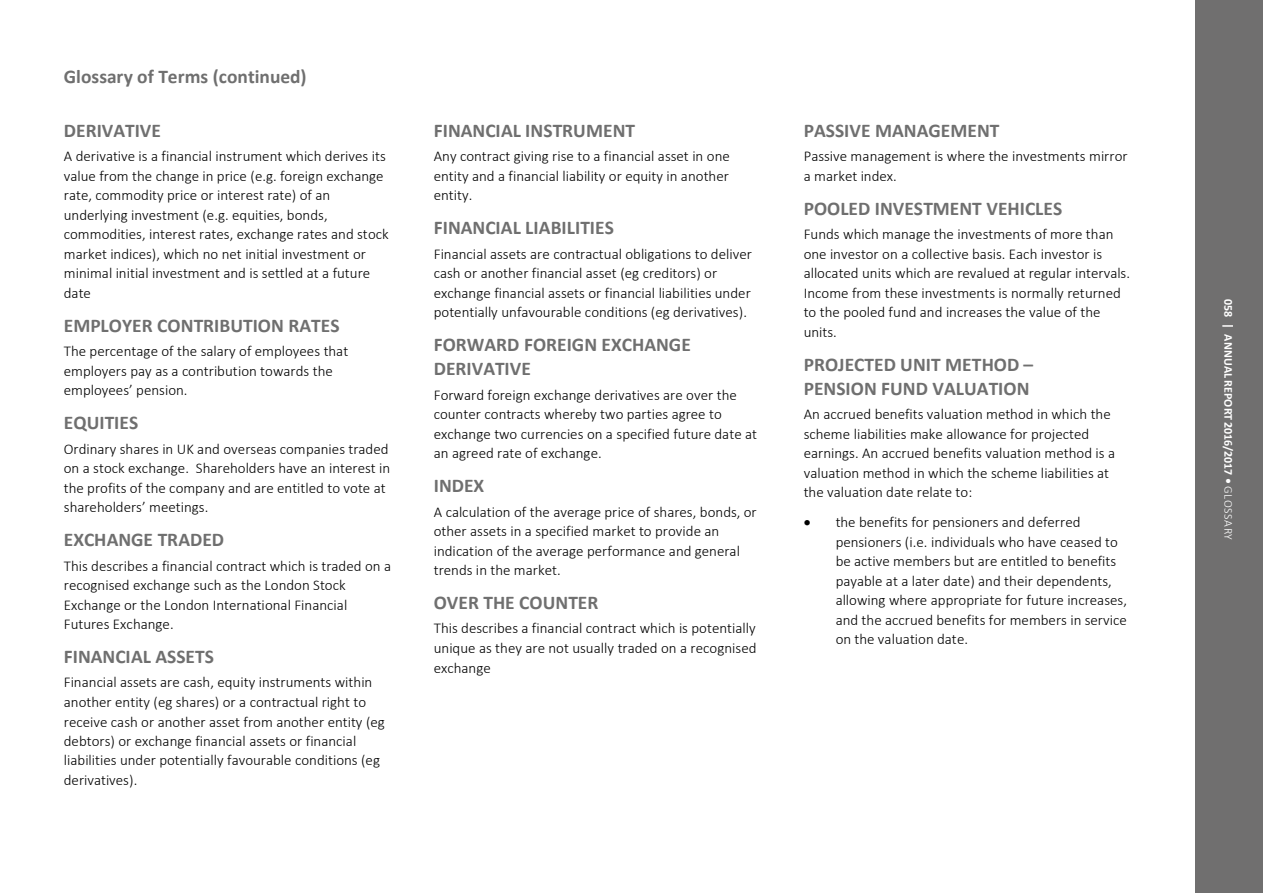
<style>
.page{position:relative;width:1263px;height:893px;background:#fff}
.page>*{position:absolute;margin:0;border:0;box-sizing:border-box;transform-origin:0 0}
.t1{font:700 19.5px/24.2px "Calibri";color:#6f6f6f}
.t2{font:300 15px/19.5px "Calibri";color:#000}
.t3{font:700 12px "Calibri";color:#fff}
.s1{font-weight:300}
</style>
<div class="page">
<div style="left:1195px;top:0;width:68px;height:893px;background:#706f6f"></div>
<svg style="left:1222px;top:325px;width:11px;height:2px"></svg>
<h1 class="t1" style="left:64px;top:64px;width:244px">Glossary of Terms (continued)</h1>
<h1 class="t1" style="left:64px;top:118px;width:98px">DERIVATIVE</h1>
<p class="t2" style="left:64px;top:146px;width:326px">A derivative is a financial instrument which derives its value from the change in price (e.g. foreign exchange rate, commodity price or interest rate) of an underlying investment (e.g. equities, bonds, commodities, interest rates, exchange rates and stock market indices), which no net initial investment or minimal initial investment and is settled at a future date</p>
<h1 class="t1" style="left:64px;top:313px;width:277px">EMPLOYER CONTRIBUTION RATES</h1>
<p class="t2" style="left:64px;top:341px;width:286px">The percentage of the salary of employees that employers pay as a contribution towards the employees’ pension.</p>
<h1 class="t1" style="left:64px;top:410px;width:76px">EQUITIES</h1>
<p class="t2" style="left:64px;top:439px;width:328px">Ordinary shares in UK and overseas companies traded on a stock exchange. Shareholders have an interest in the profits of the company and are entitled to vote at shareholders’ meetings.</p>
<h1 class="t1" style="left:64px;top:527px;width:162px">EXCHANGE TRADED</h1>
<p class="t2" style="left:64px;top:556px;width:329px">This describes a financial contract which is traded on a recognised exchange such as the London Stock Exchange or the London International Financial Futures Exchange.</p>
<h1 class="t1" style="left:64px;top:644px;width:152px">FINANCIAL ASSETS</h1>
<p class="t2" style="left:64px;top:673px;width:322px">Financial assets are cash, equity instruments within another entity (eg shares) or a contractual right to receive cash or another asset from another entity (eg debtors) or exchange financial assets or financial liabilities under potentially favourable conditions (eg derivatives).</p>
<h1 class="t1" style="left:434px;top:118px;width:203px">FINANCIAL INSTRUMENT</h1>
<p class="t2" style="left:434px;top:146px;width:297px;text-align:justify">Any contract giving rise to a financial asset in one entity and a financial liability or equity in another entity.</p>
<h1 class="t1" style="left:434px;top:215px;width:182px">FINANCIAL LIABILITIES</h1>
<p class="t2" style="left:434px;top:244px;width:320px">Financial assets are contractual obligations to deliver cash or another financial asset (eg creditors) or exchange financial assets or financial liabilities under potentially unfavourable conditions (eg derivatives).</p>
<h1 class="t1" style="left:434px;top:332px;width:258px">FORWARD FOREIGN EXCHANGE<br>DERIVATIVE</h1>
<p class="t2" style="left:434px;top:385px;width:325px">Forward foreign exchange derivatives are over the counter contracts whereby two parties agree to exchange two currencies on a specified future date at an agreed rate of exchange.</p>
<h1 class="t1" style="left:434px;top:473px;width:52px">INDEX</h1>
<p class="t2" style="left:434px;top:502px;width:324px">A calculation of the average price of shares, bonds, or other assets in a specified market to provide an indication of the average performance and general trends in the market.</p>
<h1 class="t1" style="left:434px;top:590px;width:166px">OVER THE COUNTER</h1>
<p class="t2" style="left:434px;top:618px;width:324px;text-align:justify">This describes a financial contract which is potentially unique as they are not usually traded on a recognised exchange</p>
<h1 class="t1" style="left:804px;top:118px;width:197px">PASSIVE MANAGEMENT</h1>
<p class="t2" style="left:804px;top:146px;width:325px">Passive management is where the investments mirror a market index.</p>
<h1 class="t1" style="left:804px;top:196px;width:260px">POOLED INVESTMENT VEHICLES</h1>
<p class="t2" style="left:804px;top:224px;width:328px">Funds which manage the investments of more than one investor on a collective basis. Each investor is allocated units which are revalued at regular intervals.<br>Income from these investments is normally returned to the pooled fund and increases the value of the units.</p>
<h1 class="t1" style="left:804px;top:352px;width:231px">PROJECTED UNIT METHOD –<br>PENSION FUND VALUATION</h1>
<p class="t2" style="left:804px;top:404px;width:313px">An accrued benefits valuation method in which the scheme liabilities make allowance for projected earnings. An accrued benefits valuation method is a valuation method in which the scheme liabilities at the valuation date relate to:</p>
<p class="t2" style="left:836px;top:512px;width:293px;text-indent:-32px">• the benefits for pensioners and deferred pensioners (i.e. individuals who have ceased to be active members but are entitled to benefits payable at a later date) and their dependents, allowing where appropriate for future increases, and the accrued benefits for members in service on the valuation date.</p>
<p class="t3" style="left:1236px;top:299px;width:20px;rotate:90deg">058</p>
<p class="t3" style="left:1236px;top:334px;width:207px;rotate:90deg">ANNUAL REPORT 2016/2017 • <span class="s1">GLOSSARY</span></p>
<p class="t3" style="left:1237px;top:323px;width:311px;rotate:90deg">| ANNUAL ACCOUNTS 2016/2017 • <span class="s1">GLOSSARY AND CONTACTS</span></p>
</div>
